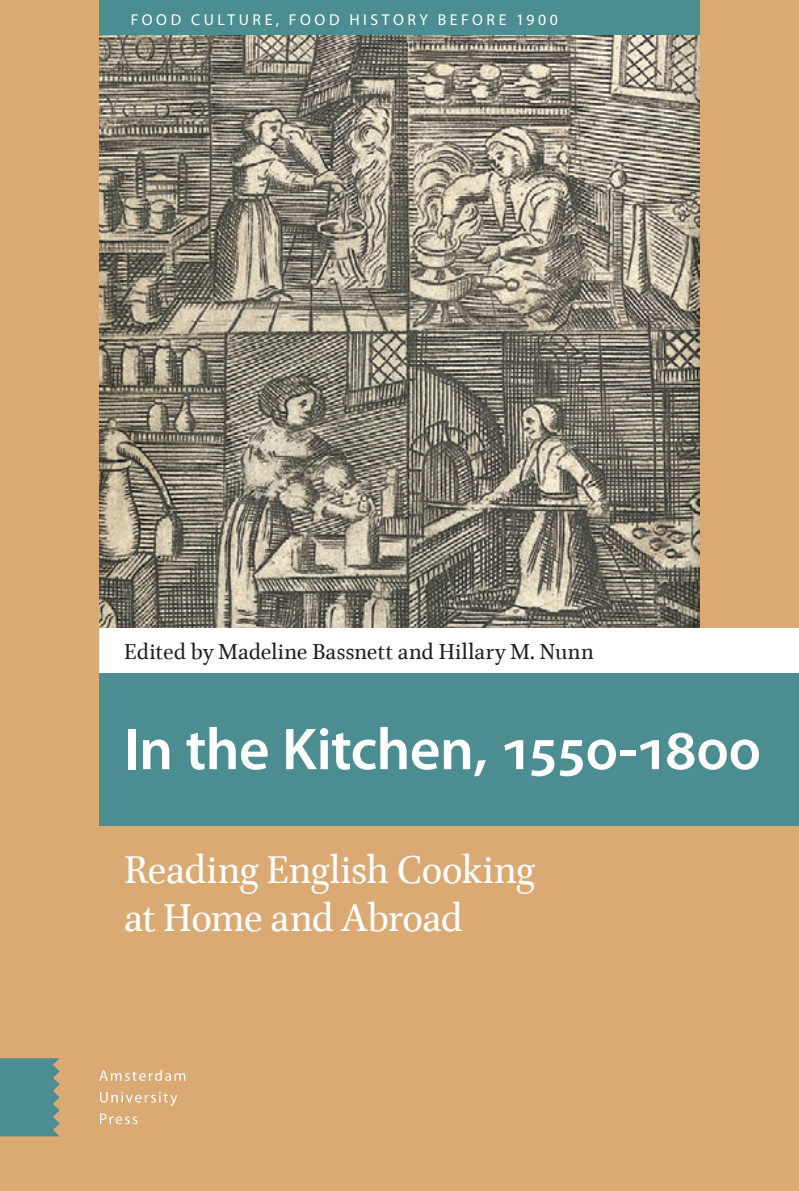
<style>
.page{position:relative;width:799px;height:1191px;background:#dba973}
.page>*{position:absolute;margin:0;border:0;box-sizing:border-box;transform-origin:0 0}
.t1{font:600 59.5px "Myriad Pro";letter-spacing:-.015em;color:#fff}
.t2{font:43.75px/47.2px "Brill";letter-spacing:-.015em;color:#fff}
.t3{font:24.5px "Brill";letter-spacing:.005em;color:#231f20}
.t4{font:15.75px "Myriad Pro";letter-spacing:.225em;color:#fff}
</style>
<div class="page">
<img style="left:99px;top:35px;width:600px;height:593px">
<div style="left:99px;top:0;width:600px;height:35px;background:#4c8d92"></div>
<svg style="left:100px;top:1113px;width:37px;height:11px"></svg>
<svg style="left:100px;top:1092px;width:77px;height:13px"></svg>
<svg style="left:99px;top:1069px;width:86px;height:12px"></svg>
<div style="left:99px;top:672px;width:700px;height:154px;background:#4c8d92"></div>
<div style="left:99px;top:628px;width:700px;height:44px;background:#fff"></div>
<svg style="left:0;top:1058px;width:60px;height:79px;background:#568e8f"></svg>
<p class="t4" style="left:124px;top:10px;width:372px">EASTERN EUROPEAN SCREEN CULTURES</p>
<p class="t4" style="left:131px;top:10px;width:428px">FOOD CULTURE, FOOD HISTORY BEFORE 1900</p>
<h3 class="t3" style="left:124px;top:635px;width:471px">Edited by Madeline Bassnett and Hillary M. Nunn</h3>
<h1 class="t1" style="left:124px;top:711px;width:638px">In the Kitchen, 1550-1800</h1>
<h2 class="t2" style="left:124px;top:848px;width:412px">Reading English Cooking at Home and Abroad</h2>
</div>
